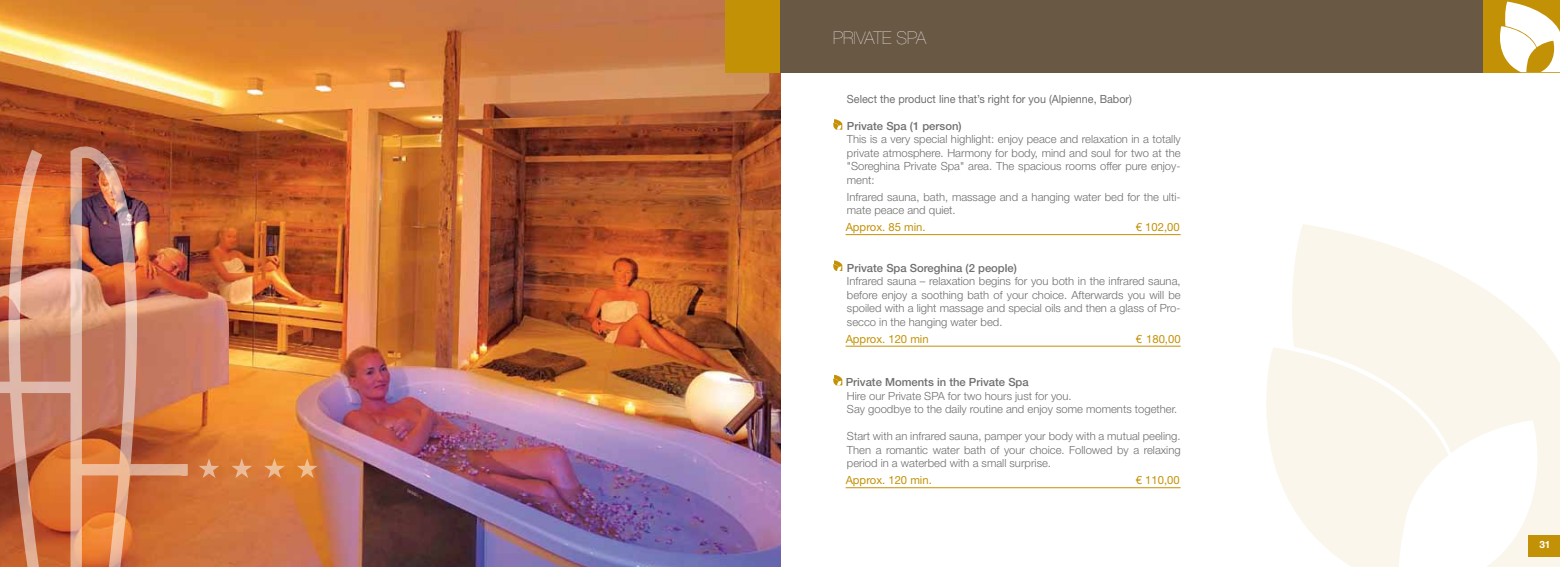
<style>
.page{position:relative;width:1560px;height:567px;background:#fff}
.page>*{position:absolute;margin:0;border:0;box-sizing:border-box;transform-origin:0 0}
.t1{font:200 17.5px "Helvetica Neue LT Std";color:#fff}
.t2{font:300 11.25px/13.5px "Helvetica Neue LT Std";color:#6f6f6e;text-align:justify}
.t3{font:500 11.25px "Helvetica Neue LT Std";color:#6f6f6e}
.t4{font:11.25px "Helvetica Neue LT Std";color:#c39106}
.t5{font:11.25px "Helvetica Neue LT Std";color:#6f6f6e;scale:.96 1}
.t6{font:700 10px "Helvetica Neue LT Std";color:#fff}
</style>
<div class="page">
<svg style="left:1292px;top:224px;width:267px;height:343px;fill:#faf6eb"></svg>
<svg style="left:1266px;top:347px;width:186px;height:220px;fill:#faf6eb"></svg>
<svg style="left:1397px;top:420px;width:160px;height:147px"></svg>
<div style="left:1527px;top:535px;width:32px;height:22px;background:#c39106"></div>
<img style="left:0;top:0;width:780px;height:567px">
<svg style="left:833px;top:119px;width:9px;height:11px"></svg>
<svg style="left:833px;top:260px;width:9px;height:11px"></svg>
<svg style="left:833px;top:375px;width:9px;height:10px"></svg>
<div style="left:780px;top:0;width:707px;height:72px;background:#695844"></div>
<div style="left:1483px;top:0;width:76px;height:72px;background:#c39106"></div>
<svg style="left:1500px;top:2px;width:59px;height:70px"></svg>
<div style="left:725px;top:0;width:55px;height:72px;background:#c39106"></div>
<svg style="left:297px;top:458px;width:20px;height:20px"></svg>
<img style="left:0;top:145px;width:199px;height:422px">
<svg style="left:264px;top:458px;width:21px;height:20px"></svg>
<svg style="left:231px;top:458px;width:21px;height:20px"></svg>
<svg style="left:198px;top:458px;width:21px;height:20px"></svg>
<hr style="left:845px;top:234px;width:335px;height:1px;background:#c39106">
<hr style="left:845px;top:346px;width:335px;height:1px;background:#c39106">
<hr style="left:845px;top:487px;width:335px;height:1px;background:#c39106">
<h1 class="t1" style="left:833px;top:28px;width:95px">PRIVATE SPA</h1>
<p class="t5" style="left:846px;top:92px;width:298px">Select the product line that’s right for you (Alpienne, Babor)</p>
<p class="t3" style="left:846px;top:119px;width:116px">Private Spa (1 person)</p>
<p class="t2" style="left:846px;top:132px;width:335px">This is a very special highlight: enjoy peace and relaxation in a totally private atmosphere. Harmony for body, mind and soul for two at the "Soreghina Private Spa" area. The spacious rooms offer pure enjoy&shy;ment:</p>
<p class="t2" style="left:846px;top:190px;width:335px">Infrared sauna, bath, massage and a hanging water bed for the ulti&shy;mate peace and quiet.</p>
<p class="t4" style="left:845px;top:221px;width:81px">Approx. 85 min.</p>
<p class="t4" style="left:1135px;top:221px;width:45px">€ 102,00</p>
<p class="t3" style="left:846px;top:261px;width:171px">Private Spa Soreghina (2 people)</p>
<p class="t2" style="left:846px;top:274px;width:335px">Infrared sauna – relaxation begins for you both in the infrared sauna, before enjoy a soothing bath of your choice. Afterwards you will be spoiled with a light massage and special oils and then a glass of Pro&shy;secco in the hanging water bed.</p>
<p class="t4" style="left:845px;top:332px;width:84px">Approx. 120 min</p>
<p class="t4" style="left:1135px;top:332px;width:46px">€ 180,00</p>
<p class="t3" style="left:845px;top:376px;width:184px">Private Moments in the Private Spa</p>
<p class="t2" style="left:846px;top:389px;width:332px">Hire our Private SPA for two hours just for you.<br>Say goodbye to the daily routine and enjoy some moments together.</p>
<p class="t2" style="left:846px;top:429px;width:335px">Start with an infrared sauna, pamper your body with a mutual peeling.<br>Then a romantic water bath of your choice. Followed by a relaxing period in a waterbed with a small surprise.</p>
<p class="t4" style="left:845px;top:474px;width:88px">Approx. 120 min.</p>
<p class="t4" style="left:1135px;top:474px;width:45px">€ 110,00</p>
<p class="t6" style="left:1538px;top:539px;width:13px">31</p>
</div>
